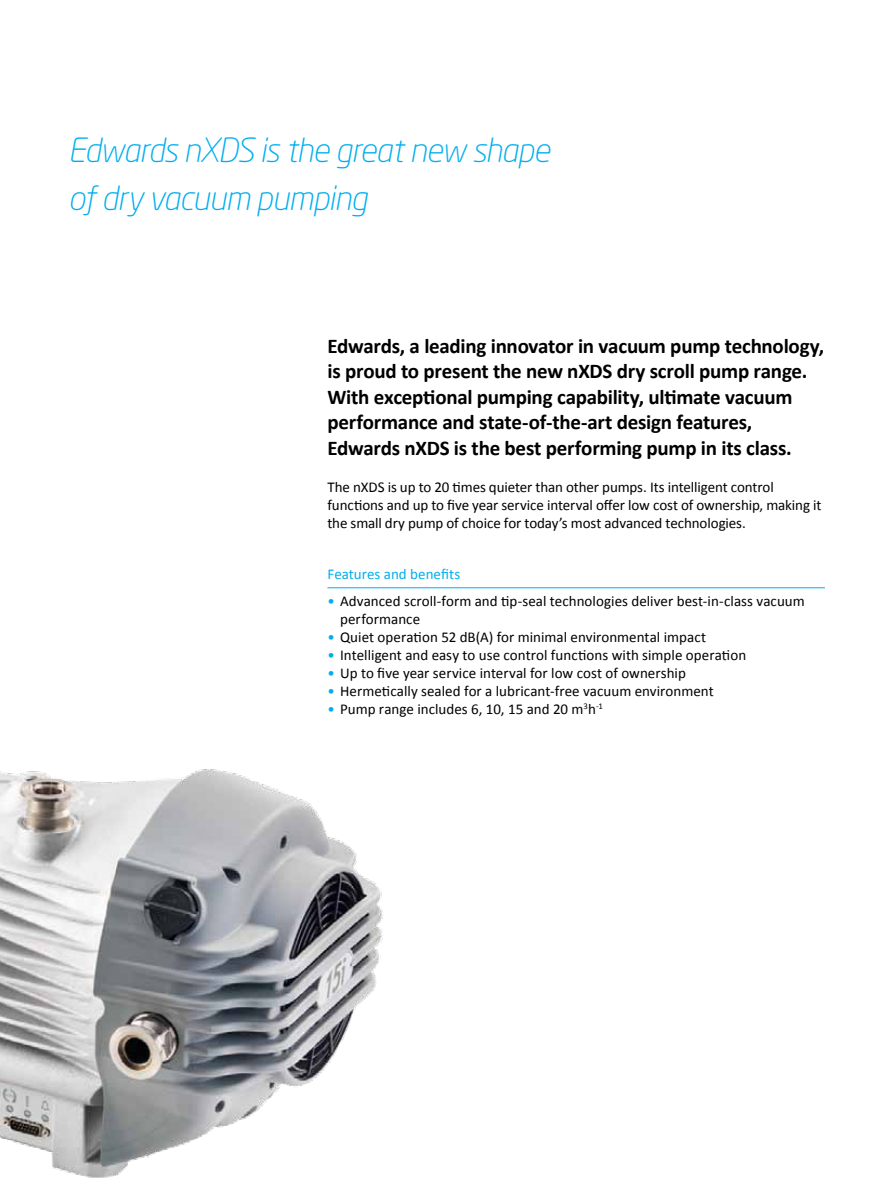
<style>
.page{position:relative;width:893px;height:1191px;background:#fff}
.page>*{position:absolute;margin:0;border:0;box-sizing:border-box;transform-origin:0 0}
.t1{font:italic 300 33px/48px "Neo Sans Std";letter-spacing:-.025em;color:#00aeef}
.t2{font:700 21px/25.5px "Calibri";letter-spacing:-.015em;color:#000}
.t3{font:15px/18px "Calibri";color:#000}
.t4{font:15px "Calibri";color:#00aeef}
.s1{color:#00aeef}
</style>
<div class="page">
<hr style="left:327px;top:587px;width:498px;height:1px;background:#00aeef">
<img style="left:0;top:769px;width:383px;height:409px">
<h1 class="t1" style="left:68px;top:125px;width:484px">Edwards nXDS is the great new shape of dry vacuum pumping</h1>
<p class="t2" style="left:327px;top:333px;width:498px">Edwards, a leading innovator in vacuum pump technology, is proud to present the new nXDS dry scroll pump range.<br>With exceptional pumping capability, ultimate vacuum performance and state-of-the-art design features, Edwards nXDS is the best performing pump in its class.</p>
<p class="t3" style="left:327px;top:478px;width:496px">The nXDS is up to 20 times quieter than other pumps. Its intelligent control functions and up to five year service interval offer low cost of ownership, making it the small dry pump of choice for today’s most advanced technologies.</p>
<p class="t4" style="left:327px;top:564px;width:134px">Features and benefits</p>
<p class="t3" style="left:340px;top:591px;width:466px;text-indent:-13px"><span class="s1">•</span> Advanced scroll-form and tip-seal technologies deliver best-in-class vacuum performance</p>
<p class="t3" style="left:327px;top:627px;width:380px"><span class="s1">•</span> Quiet operation 52 dB(A) for minimal environmental impact</p>
<p class="t3" style="left:327px;top:645px;width:420px"><span class="s1">•</span> Intelligent and easy to use control functions with simple operation</p>
<p class="t3" style="left:327px;top:663px;width:360px"><span class="s1">•</span> Up to five year service interval for low cost of ownership</p>
<p class="t3" style="left:327px;top:681px;width:388px"><span class="s1">•</span> Hermetically sealed for a lubricant-free vacuum environment</p>
<p class="t3" style="left:327px;top:699px;width:277px"><span class="s1">•</span> Pump range includes 6, 10, 15 and 20 m<sup>3</sup>h<sup>-1</sup></p>
</div>
